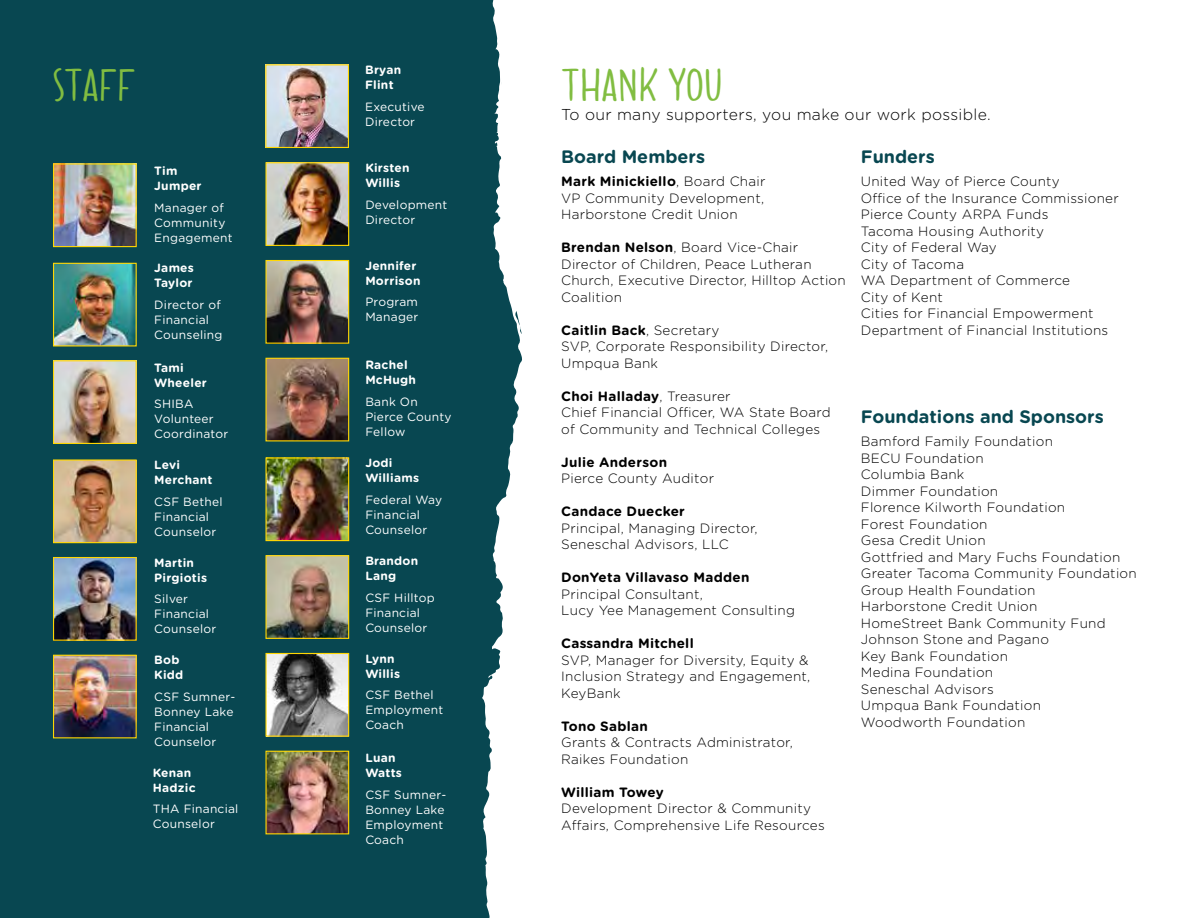
<style>
.page{position:relative;width:1188px;height:918px;background:#fff}
.page>*{position:absolute;margin:0;border:0;box-sizing:border-box;transform-origin:0 0}
.t1{font:37.5px "Dolce Caffe";color:#81bd41}
.t2{font:700 18px "Gotham Rounded";color:#084751}
.t3{font:300 15.75px "Gotham Rounded";letter-spacing:.02em;color:#000}
.t4{font:300 13.5px/16.5px "Gotham Rounded";letter-spacing:.02em;color:#000}
.t5{font:700 13.5px "Gotham Rounded";letter-spacing:.02em;color:#000}
.t6{font:12px/15px "Gotham Rounded";letter-spacing:.02em;color:#fff}
.t7{font:700 12px/15px "Gotham Rounded";letter-spacing:.02em;color:#fff}
.s1{font-weight:700}
</style>
<div class="page">
<div style="left:0;top:0;width:478px;height:918px;background:#084751"></div>
<img style="left:55px;top:657px;width:80px;height:79px">
<div style="left:53px;top:655px;width:84px;height:83px;border:1px solid #ffd603"></div>
<img style="left:267px;top:655px;width:80px;height:80px">
<div style="left:265px;top:653px;width:84px;height:84px;border:1px solid #ffd603"></div>
<img style="left:267px;top:753px;width:80px;height:79px">
<div style="left:265px;top:751px;width:84px;height:83px;border:1px solid #ffd603"></div>
<img style="left:267px;top:557px;width:80px;height:80px">
<div style="left:265px;top:555px;width:84px;height:84px;border:1px solid #ffd603"></div>
<img style="left:267px;top:459px;width:80px;height:80px">
<div style="left:265px;top:457px;width:84px;height:84px;border:1px solid #ffd603"></div>
<img style="left:267px;top:360px;width:80px;height:79px">
<div style="left:265px;top:358px;width:84px;height:83px;border:1px solid #ffd603"></div>
<img style="left:267px;top:262px;width:80px;height:80px">
<div style="left:265px;top:260px;width:84px;height:84px;border:1px solid #ffd603"></div>
<img style="left:55px;top:559px;width:80px;height:80px">
<div style="left:53px;top:557px;width:84px;height:84px;border:1px solid #ffd603"></div>
<img style="left:55px;top:461px;width:80px;height:80px">
<div style="left:53px;top:459px;width:84px;height:84px;border:1px solid #ffd603"></div>
<img style="left:55px;top:362px;width:80px;height:80px">
<div style="left:53px;top:360px;width:84px;height:84px;border:1px solid #ffd603"></div>
<img style="left:55px;top:265px;width:80px;height:79px">
<div style="left:53px;top:263px;width:84px;height:83px;border:1px solid #ffd603"></div>
<img style="left:55px;top:165px;width:80px;height:80px">
<div style="left:53px;top:163px;width:84px;height:84px;border:1px solid #ffd603"></div>
<img style="left:267px;top:164px;width:80px;height:80px">
<div style="left:265px;top:162px;width:84px;height:84px;border:1px solid #ffd603"></div>
<img style="left:267px;top:66px;width:80px;height:80px">
<div style="left:265px;top:64px;width:84px;height:84px;border:1px solid #ffd603"></div>
<svg style="left:478px;top:0;width:44px;height:918px"></svg>
<h1 class="t1" style="left:53px;top:57px;width:84px">STAFF</h1>
<p class="t7" style="left:154px;top:163px;width:49px">Tim<br>Jumper</p>
<p class="t6" style="left:154px;top:199px;width:80px">Manager of<br>Community<br>Engagement</p>
<p class="t7" style="left:154px;top:260px;width:41px">James<br>Taylor</p>
<p class="t6" style="left:154px;top:297px;width:70px">Director of<br>Financial<br>Counseling</p>
<p class="t7" style="left:154px;top:359px;width:54px">Tami<br>Wheeler</p>
<p class="t6" style="left:154px;top:396px;width:75px">SHIBA<br>Volunteer<br>Coordinator</p>
<p class="t7" style="left:154px;top:457px;width:60px">Levi<br>Merchant</p>
<p class="t6" style="left:154px;top:494px;width:70px">CSF Bethel<br>Financial<br>Counselor</p>
<p class="t7" style="left:154px;top:554px;width:54px">Martin<br>Pirgiotis</p>
<p class="t6" style="left:154px;top:591px;width:64px">Silver<br>Financial<br>Counselor</p>
<p class="t7" style="left:154px;top:652px;width:31px">Bob<br>Kidd</p>
<p class="t6" style="left:154px;top:689px;width:83px">CSF Sumner-<br>Bonney Lake<br>Financial<br>Counselor</p>
<p class="t7" style="left:153px;top:764px;width:44px">Kenan<br>Hadzic</p>
<p class="t6" style="left:153px;top:801px;width:87px">THA Financial<br>Counselor</p>
<p class="t7" style="left:365px;top:62px;width:38px">Bryan<br>Flint</p>
<p class="t6" style="left:365px;top:98px;width:61px">Executive<br>Director</p>
<p class="t7" style="left:365px;top:160px;width:46px">Kirsten<br>Willis</p>
<p class="t6" style="left:365px;top:196px;width:84px">Development<br>Director</p>
<p class="t7" style="left:365px;top:257px;width:57px">Jennifer<br>Morrison</p>
<p class="t6" style="left:365px;top:294px;width:55px">Program<br>Manager</p>
<p class="t7" style="left:365px;top:357px;width:52px">Rachel<br>McHugh</p>
<p class="t6" style="left:365px;top:394px;width:88px">Bank On<br>Pierce County<br>Fellow</p>
<p class="t7" style="left:365px;top:455px;width:55px">Jodi<br>Williams</p>
<p class="t6" style="left:365px;top:491px;width:78px">Federal Way<br>Financial<br>Counselor</p>
<p class="t7" style="left:365px;top:553px;width:54px">Brandon<br>Lang</p>
<p class="t6" style="left:365px;top:589px;width:71px">CSF Hilltop<br>Financial<br>Counselor</p>
<p class="t7" style="left:365px;top:650px;width:36px">Lynn<br>Willis</p>
<p class="t6" style="left:365px;top:687px;width:79px">CSF Bethel<br>Employment<br>Coach</p>
<p class="t7" style="left:365px;top:750px;width:38px">Luan<br>Watts</p>
<p class="t6" style="left:365px;top:787px;width:83px">CSF Sumner-<br>Bonney Lake<br>Employment<br>Coach</p>
<h1 class="t1" style="left:561px;top:57px;width:163px">THANK YOU</h1>
<p class="t3" style="left:561px;top:104px;width:431px">To our many supporters, you make our work possible.</p>
<h2 class="t2" style="left:561px;top:143px;width:145px">Board Members</h2>
<p class="t4" style="left:561px;top:173px;width:206px;text-align:justify"><span class="s1">Mark Minickiello</span>, Board Chair VP Community Development, Harborstone Credit Union</p>
<p class="t4" style="left:561px;top:239px;width:286px"><span class="s1">Brendan Nelson</span>, Board Vice-Chair<br>Director of Children, Peace Lutheran<br>Church, Executive Director, Hilltop Action<br>Coalition</p>
<p class="t4" style="left:561px;top:321px;width:268px"><span class="s1">Caitlin Back</span>, Secretary<br>SVP, Corporate Responsibility Director,<br>Umpqua Bank</p>
<p class="t4" style="left:561px;top:387px;width:271px"><span class="s1">Choi Halladay</span>, Treasurer<br>Chief Financial Officer, WA State Board of Community and Technical Colleges</p>
<p class="t5" style="left:561px;top:452px;width:107px">Julie Anderson</p>
<p class="t4" style="left:561px;top:469px;width:154px">Pierce County Auditor</p>
<p class="t5" style="left:561px;top:501px;width:125px">Candace Duecker</p>
<p class="t4" style="left:561px;top:519px;width:198px">Principal, Managing Director,<br>Seneschal Advisors, LLC</p>
<p class="t5" style="left:561px;top:567px;width:190px">DonYeta Villavaso Madden</p>
<p class="t4" style="left:561px;top:585px;width:235px">Principal Consultant,<br>Lucy Yee Management Consulting</p>
<p class="t5" style="left:561px;top:633px;width:134px">Cassandra Mitchell</p>
<p class="t4" style="left:561px;top:651px;width:251px">SVP, Manager for Diversity, Equity &amp;<br>Inclusion Strategy and Engagement,<br>KeyBank</p>
<p class="t5" style="left:561px;top:716px;width:88px">Tono Sablan</p>
<p class="t4" style="left:561px;top:733px;width:233px">Grants &amp; Contracts Administrator,<br>Raikes Foundation</p>
<p class="t5" style="left:561px;top:782px;width:104px">William Towey</p>
<p class="t4" style="left:561px;top:799px;width:265px">Development Director &amp; Community<br>Affairs, Comprehensive Life Resources</p>
<h2 class="t2" style="left:861px;top:143px;width:75px">Funders</h2>
<p class="t4" style="left:861px;top:173px;width:259px">United Way of Pierce County<br>Office of the Insurance Commissioner<br>Pierce County ARPA Funds<br>Tacoma Housing Authority<br>City of Federal Way<br>City of Tacoma<br>WA Department of Commerce<br>City of Kent<br>Cities for Financial Empowerment<br>Department of Financial Institutions</p>
<h2 class="t2" style="left:861px;top:404px;width:244px">Foundations and Sponsors</h2>
<p class="t4" style="left:861px;top:433px;width:277px">Bamford Family Foundation<br>BECU Foundation<br>Columbia Bank<br>Dimmer Foundation<br>Florence Kilworth Foundation<br>Forest Foundation<br>Gesa Credit Union<br>Gottfried and Mary Fuchs Foundation<br>Greater Tacoma Community Foundation<br>Group Health Foundation<br>Harborstone Credit Union<br>HomeStreet Bank Community Fund<br>Johnson Stone and Pagano<br>Key Bank Foundation<br>Medina Foundation<br>Seneschal Advisors<br>Umpqua Bank Foundation<br>Woodworth Foundation</p>
</div>
